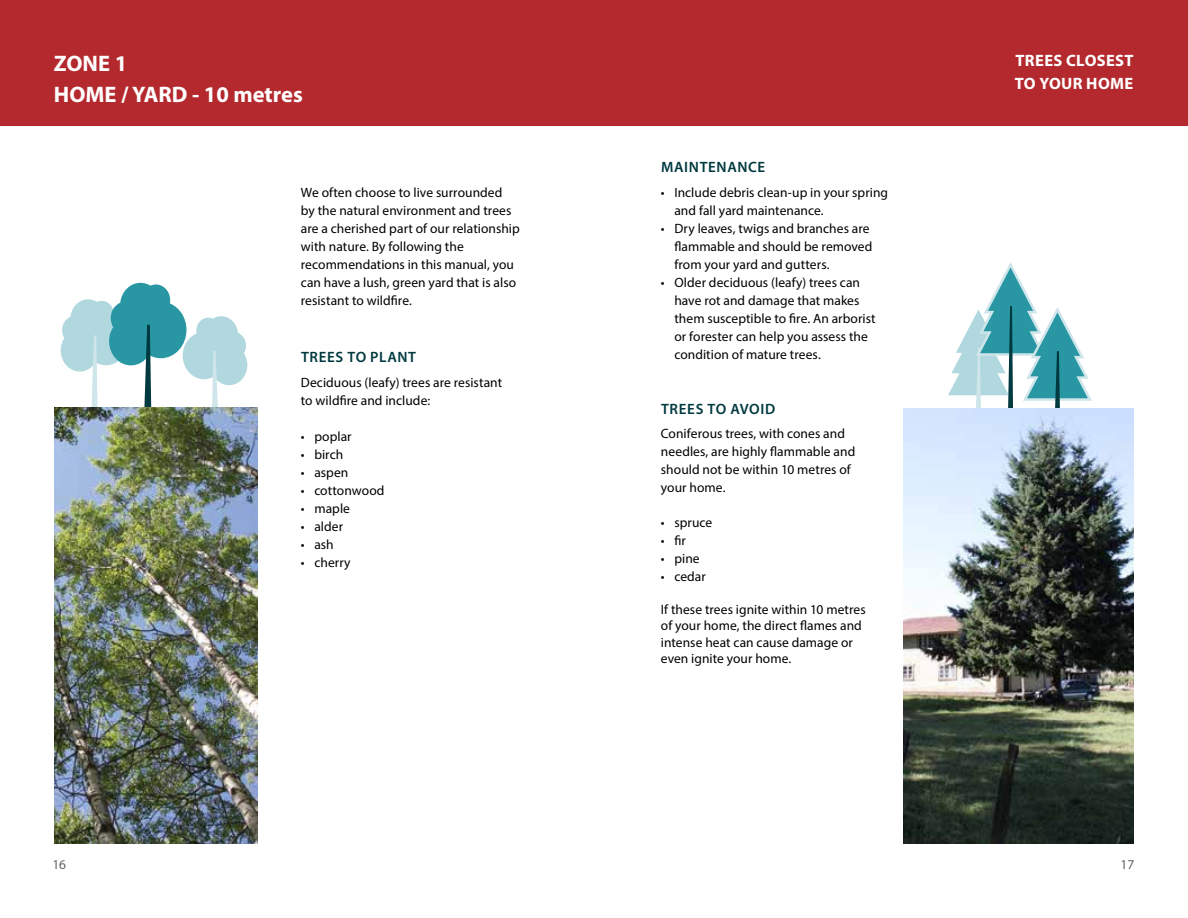
<style>
.page{position:relative;width:1188px;height:918px;background:#fff}
.page>*{position:absolute;margin:0;border:0;box-sizing:border-box;transform-origin:0 0}
.t1{font:700 22.5px/31.5px "Myriad Pro";color:#fff}
.t2{font:700 16.5px/22.5px "Myriad Pro";letter-spacing:.02em;color:#fff}
.t3{font:600 15px "Myriad Pro";letter-spacing:.045em;color:#00393f}
.t4{font:13.5px/18px "Myriad Pro";letter-spacing:.005em;color:#000}
.t5{font:13.5px "Myriad Pro";color:#636466}
</style>
<div class="page">
<div style="left:0;top:0;width:1188px;height:125px;background:#b4292d"></div>
<svg style="left:61px;top:283px;width:186px;height:125px"></svg>
<img style="left:54px;top:408px;width:203px;height:435px">
<svg style="left:948px;top:262px;width:144px;height:146px"></svg>
<img style="left:904px;top:408px;width:230px;height:435px">
<h1 class="t1" style="left:54px;top:49px;width:250px">ZONE 1<br>HOME / YARD - 10 metres</h1>
<p class="t2" style="left:1015px;top:51px;width:120px">TREES CLOSEST<br>TO YOUR HOME</p>
<p class="t4" style="left:301px;top:185px;width:220px">We often choose to live surrounded by the natural environment and trees are a cherished part of our relationship with nature. By following the recommendations in this manual, you can have a lush, green yard that is also resistant to wildfire.</p>
<p class="t3" style="left:301px;top:351px;width:117px">TREES TO PLANT</p>
<p class="t4" style="left:301px;top:374px;width:203px">Deciduous (leafy) trees are resistant to wildfire and include:</p>
<p class="t4" style="left:301px;top:428px;width:52px">• poplar</p>
<p class="t4" style="left:301px;top:446px;width:44px">• birch</p>
<p class="t4" style="left:301px;top:464px;width:49px">• aspen</p>
<p class="t4" style="left:301px;top:482px;width:85px">• cottonwood</p>
<p class="t4" style="left:301px;top:500px;width:51px">• maple</p>
<p class="t4" style="left:301px;top:518px;width:44px">• alder</p>
<p class="t4" style="left:301px;top:536px;width:34px">• ash</p>
<p class="t4" style="left:301px;top:554px;width:51px">• cherry</p>
<p class="t3" style="left:661px;top:161px;width:106px">MAINTENANCE</p>
<p class="t4" style="left:674px;top:184px;width:215px;text-indent:-14px">• Include debris clean-up in your spring and fall yard maintenance.</p>
<p class="t4" style="left:674px;top:220px;width:200px;text-indent:-14px">• Dry leaves, twigs and branches are flammable and should be removed from your yard and gutters.</p>
<p class="t4" style="left:674px;top:274px;width:203px;text-indent:-14px">• Older deciduous (leafy) trees can have rot and damage that makes them susceptible to fire. An arborist or forester can help you assess the condition of mature trees.</p>
<p class="t3" style="left:661px;top:403px;width:116px">TREES TO AVOID</p>
<p class="t4" style="left:661px;top:426px;width:196px">Coniferous trees, with cones and needles, are highly flammable and should not be within 10 metres of your home.</p>
<p class="t4" style="left:661px;top:515px;width:53px">• spruce</p>
<p class="t4" style="left:661px;top:533px;width:26px">• fir</p>
<p class="t4" style="left:661px;top:551px;width:40px">• pine</p>
<p class="t4" style="left:661px;top:569px;width:46px">• cedar</p>
<p class="t4" style="left:661px;top:602px;width:206px;line-height:16.5px">If these trees ignite within 10 metres of your home, the direct flames and intense heat can cause damage or even ignite your home.</p>
<p class="t5" style="left:52px;top:859px;width:15px">16</p>
<p class="t5" style="left:1121px;top:859px;width:15px">17</p>
</div>
